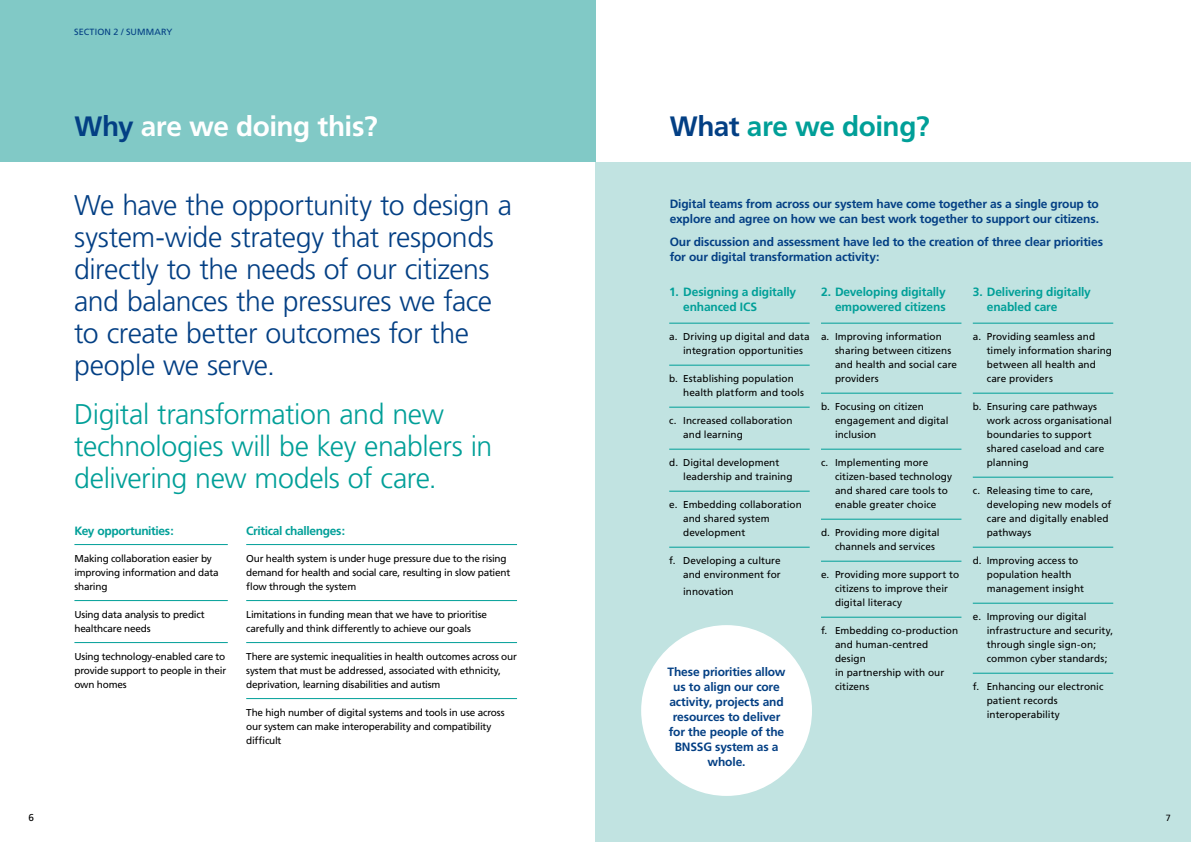
<style>
.page{position:relative;width:1191px;height:842px;background:#fff}
.page>*{position:absolute;margin:0;border:0;box-sizing:border-box;transform-origin:0 0}
.t1{font:300 28.5px/32px "Frutiger";letter-spacing:-.015em;color:#033f84}
.t2{font:300 28.5px/32px "Frutiger";letter-spacing:-.015em;color:#009f98}
.t3{font:700 28px "Frutiger";letter-spacing:-.015em;color:#fff}
.t4{font:700 28px "Frutiger";letter-spacing:-.02em;color:#009f98}
.t5{font:700 12px/15px "Frutiger";letter-spacing:-.01em;color:#033f84}
.t6{font:700 12px/15px "Frutiger";letter-spacing:-.015em;color:#009f98}
.t7{font:10px/14px "Frutiger";letter-spacing:-.005em;color:#000}
.t8{font:10px/14px "Frutiger";letter-spacing:-.025em;color:#000}
.t9{font:9px "Frutiger";letter-spacing:.015em;color:#033f84}
.t10{font:9px "Frutiger";color:#000}
.s1{color:#033f84}
</style>
<div class="page">
<div style="left:595px;top:162px;width:596px;height:680px;background:#c1e3e1"></div>
<div style="left:0;top:0;width:595px;height:162px;background:#81c9c6"></div>
<hr style="left:669px;top:323px;width:140px;height:1px;background:#009f98">
<hr style="left:669px;top:365px;width:140px;height:1px;background:#009f98">
<hr style="left:669px;top:407px;width:140px;height:1px;background:#009f98">
<hr style="left:669px;top:449px;width:140px;height:1px;background:#009f98">
<hr style="left:669px;top:491px;width:140px;height:1px;background:#009f98">
<hr style="left:669px;top:547px;width:140px;height:1px;background:#009f98">
<hr style="left:821px;top:323px;width:140px;height:1px;background:#009f98">
<hr style="left:821px;top:393px;width:140px;height:1px;background:#009f98">
<hr style="left:821px;top:449px;width:140px;height:1px;background:#009f98">
<hr style="left:821px;top:519px;width:140px;height:1px;background:#009f98">
<hr style="left:821px;top:561px;width:140px;height:1px;background:#009f98">
<hr style="left:821px;top:617px;width:140px;height:1px;background:#009f98">
<hr style="left:972px;top:323px;width:141px;height:1px;background:#009f98">
<hr style="left:972px;top:393px;width:141px;height:1px;background:#009f98">
<hr style="left:972px;top:477px;width:141px;height:1px;background:#009f98">
<hr style="left:972px;top:547px;width:141px;height:1px;background:#009f98">
<hr style="left:972px;top:603px;width:141px;height:1px;background:#009f98">
<hr style="left:972px;top:673px;width:141px;height:1px;background:#009f98">
<hr style="left:74px;top:544px;width:154px;height:1px;background:#009f98">
<hr style="left:74px;top:600px;width:154px;height:1px;background:#009f98">
<hr style="left:74px;top:642px;width:154px;height:1px;background:#009f98">
<div style="left:641px;top:625px;width:171px;height:171px;background:#fff;border-radius:50%"></div>
<hr style="left:246px;top:544px;width:271px;height:1px;background:#009f98">
<hr style="left:246px;top:600px;width:271px;height:1px;background:#009f98">
<hr style="left:246px;top:642px;width:271px;height:1px;background:#009f98">
<hr style="left:246px;top:698px;width:271px;height:1px;background:#009f98">
<p class="t9" style="left:74px;top:28px;width:100px">SECTION 2 / SUMMARY</p>
<h2 class="t3" style="left:74px;top:115px;width:305px"><span class="s1">Why</span> are we doing this?</h2>
<h2 class="t4" style="left:669px;top:115px;width:262px"><span class="s1">What</span> are we doing?</h2>
<h1 class="t1" style="left:74px;top:191px;width:439px">We have the opportunity to design a system-wide strategy that responds directly to the needs of our citizens and balances the pressures we face to create better outcomes for the people we serve.</h1>
<h1 class="t2" style="left:74px;top:400px;width:420px">Digital transformation and new technologies will be key enablers in delivering new models of care.</h1>
<p class="t6" style="left:246px;top:524px;width:100px">Critical challenges:</p>
<p class="t7" style="left:246px;top:552px;width:265px">Our health system is under huge pressure due to the rising demand for health and social care, resulting in slow patient flow through the system</p>
<p class="t8" style="left:246px;top:608px;width:242px">Limitations in funding mean that we have to prioritise carefully and think differently to achieve our goals</p>
<p class="t7" style="left:246px;top:650px;width:272px">There are systemic inequalities in health outcomes across our system that must be addressed, associated with ethnicity, deprivation, learning disabilities and autism</p>
<p class="t7" style="left:246px;top:706px;width:260px">The high number of digital systems and tools in use across our system can make interoperability and compatibility difficult</p>
<p class="t6" style="left:74px;top:524px;width:101px">Key opportunities:</p>
<p class="t8" style="left:74px;top:552px;width:146px">Making collaboration easier by improving information and data sharing</p>
<p class="t7" style="left:74px;top:608px;width:132px">Using data analysis to predict healthcare needs</p>
<p class="t7" style="left:74px;top:650px;width:153px;text-align:justify">Using technology-enabled care to provide support to people in their own homes</p>
<p class="t5" style="left:669px;top:197px;width:431px">Digital teams from across our system have come together as a single group to explore and agree on how we can best work together to support our citizens.</p>
<p class="t5" style="left:669px;top:235px;width:435px">Our discussion and assessment have led to the creation of three clear priorities for our digital transformation activity:</p>
<p class="t6" style="left:683px;top:286px;width:115px;text-indent:-14px">1. Designing a digitally enhanced ICS</p>
<p class="t7" style="left:683px;top:331px;width:128px;text-indent:-14px">a. Driving up digital and data integration opportunities</p>
<p class="t7" style="left:683px;top:373px;width:122px;text-indent:-14px">b. Establishing population health platform and tools</p>
<p class="t7" style="left:683px;top:415px;width:111px;text-indent:-14px">c. Increased collaboration and learning</p>
<p class="t7" style="left:683px;top:457px;width:111px;text-indent:-14px">d. Digital development leadership and training</p>
<p class="t7" style="left:683px;top:499px;width:120px;text-indent:-14px">e. Embedding collaboration and shared system development</p>
<p class="t7" style="left:669px;top:555px;width:113px;text-align:right">f. Developing a culture and environment for</p>
<p class="t7" style="left:683px;top:585px;width:52px">innovation</p>
<p class="t5" style="left:667px;top:665px;width:120px;text-align:center">These priorities allow us to align our core activity, projects and resources to deliver for the people of the<br>BNSSG system as a whole.</p>
<p class="t6" style="left:821px;top:286px;width:126px;text-align:right">2. Developing digitally empowered citizens</p>
<p class="t7" style="left:835px;top:331px;width:124px;text-indent:-14px">a. Improving information sharing between citizens and health and social care providers</p>
<p class="t7" style="left:835px;top:401px;width:115px;text-indent:-14px">b. Focusing on citizen engagement and digital inclusion</p>
<p class="t7" style="left:835px;top:457px;width:119px;text-indent:-14px">c. Implementing more citizen-based technology and shared care tools to enable greater choice</p>
<p class="t7" style="left:835px;top:527px;width:106px;text-indent:-14px">d. Providing more digital channels and services</p>
<p class="t7" style="left:835px;top:569px;width:126px;text-indent:-14px">e. Providing more support to citizens to improve their digital literacy</p>
<p class="t7" style="left:835px;top:625px;width:125px;text-indent:-14px">f. Embedding co-production and human-centred design<br>in partnership with our citizens</p>
<p class="t6" style="left:986px;top:286px;width:106px;text-indent:-14px">3. Delivering digitally enabled care</p>
<p class="t7" style="left:986px;top:331px;width:127px;text-indent:-14px">a. Providing seamless and timely information sharing between all health and care providers</p>
<p class="t7" style="left:986px;top:401px;width:126px;text-indent:-14px">b. Ensuring care pathways work across organisational boundaries to support shared caseload and care planning</p>
<p class="t7" style="left:986px;top:485px;width:126px;text-indent:-14px">c. Releasing time to care, developing new models of care and digitally enabled pathways</p>
<p class="t7" style="left:986px;top:555px;width:99px;text-indent:-14px">d. Improving access to population health management insight</p>
<p class="t7" style="left:986px;top:611px;width:128px;text-indent:-14px">e. Improving our digital infrastructure and security, through single sign-on; common cyber standards;</p>
<p class="t7" style="left:986px;top:681px;width:118px;text-indent:-14px">f. Enhancing our electronic patient records interoperability</p>
<p class="t7" style="left:28px;top:812px;width:7px">6</p>
<p class="t10" style="left:1165px;top:814px;width:7px">7</p>
</div>
